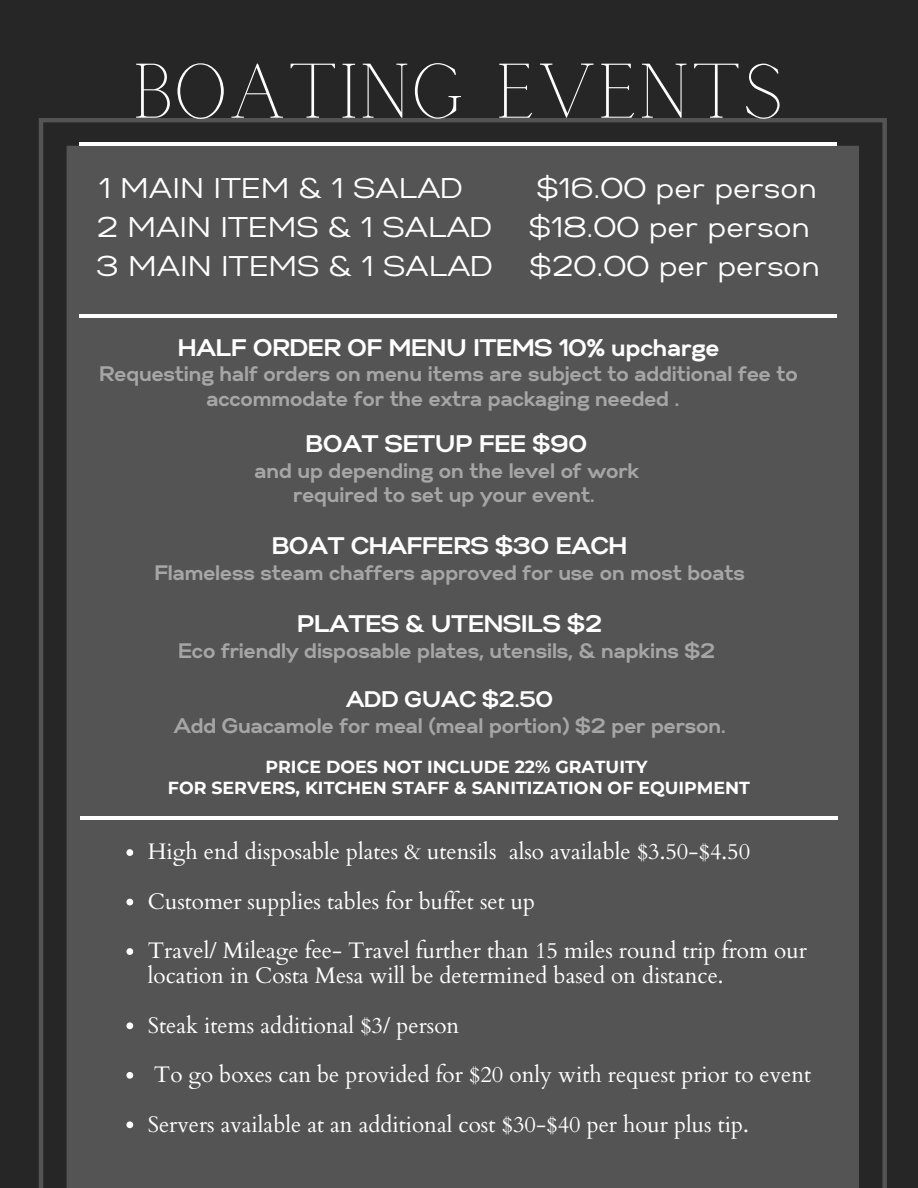
<style>
.page{position:relative;width:918px;height:1188px;background:#272626}
.page>*{position:absolute;margin:0;border:0;box-sizing:border-box;transform-origin:0 0}
.t1{font:76.5px "Calgary";color:#fff}
.t2{font:28.5px "Gabriel Sans";color:#fff}
.t3{font:700 24px "Gabriel Sans";color:#fff}
.t4{font:22.5px/24.8px "Cardo";color:#fff}
.t5{font:700 22.5px "Gabriel Sans";color:#fff}
.t6{font:700 21px/24.8px "Gabriel Sans";color:#a6a6a6;text-align:center}
.t7{font:700 17.4px "Montserrat";color:#fff}
</style>
<div class="page">
<div style="left:39px;top:118px;width:848px;height:1070px;background:#545454"></div>
<svg style="left:126px;top:849px;width:7px;height:7px"></svg>
<svg style="left:126px;top:899px;width:7px;height:6px"></svg>
<svg style="left:126px;top:948px;width:7px;height:7px"></svg>
<svg style="left:126px;top:1022px;width:7px;height:7px"></svg>
<svg style="left:126px;top:1072px;width:7px;height:7px"></svg>
<svg style="left:126px;top:1121px;width:7px;height:7px"></svg>
<hr style="left:80px;top:143px;width:757px;height:3px;background:#fff">
<hr style="left:80px;top:314px;width:757px;height:4px;background:#fff">
<hr style="left:81px;top:816px;width:757px;height:4px;background:#fff">
<p class="t1" style="left:132px;top:49px;width:653px">BOATING EVENTS</p>
<h1 class="t2" style="left:99px;top:175px;width:366px">1 MAIN ITEM &amp; 1 SALAD</h1>
<h1 class="t2" style="left:536px;top:175px;width:282px">$16.00 per person</h1>
<h1 class="t2" style="left:96px;top:214px;width:397px">2 MAIN ITEMS &amp; 1 SALAD</h1>
<h1 class="t2" style="left:529px;top:214px;width:283px">$18.00 per person</h1>
<h1 class="t2" style="left:96px;top:254px;width:399px">3 MAIN ITEMS &amp; 1 SALAD</h1>
<h1 class="t2" style="left:530px;top:254px;width:292px">$20.00 per person</h1>
<p class="t3" style="left:178px;top:337px;width:543px">HALF ORDER OF MENU ITEMS 10% upcharge</p>
<p class="t6" style="left:100px;top:363px;width:700px">Requesting half orders on menu items are subject to additional fee to accommodate for the extra packaging needed .</p>
<p class="t3" style="left:306px;top:433px;width:283px">BOAT SETUP FEE $90</p>
<p class="t6" style="left:255px;top:459px;width:386px">and up depending on the level of work required to set up your event.</p>
<h4 class="t3" style="left:272px;top:535px;width:357px">BOAT CHAFFERS $30 EACH</h4>
<h4 class="t6" style="left:155px;top:561px;width:592px">Flameless steam chaffers approved for use on most boats</h4>
<p class="t3" style="left:297px;top:613px;width:307px">PLATES &amp; UTENSILS $2</p>
<p class="t6" style="left:179px;top:639px;width:538px">Eco friendly disposable plates, utensils, &amp; napkins $2</p>
<p class="t5" style="left:346px;top:689px;width:208px">ADD GUAC $2.50</p>
<p class="t6" style="left:174px;top:714px;width:553px">Add Guacamole for meal (meal portion) $2 per person.</p>
<p class="t7" style="left:265px;top:756px;width:384px">PRICE DOES NOT INCLUDE 22% GRATUITY</p>
<p class="t7" style="left:168px;top:777px;width:584px">FOR SERVERS, KITCHEN STAFF &amp; SANITIZATION OF EQUIPMENT</p>
<h2 class="t4" style="left:148px;top:840px;width:604px">High end disposable plates &amp; utensils also available $3.50-$4.50</h2>
<h3 class="t4" style="left:148px;top:889px;width:389px">Customer supplies tables for buffet set up</h3>
<h3 class="t4" style="left:148px;top:939px;width:661px">Travel/ Mileage fee- Travel further than 15 miles round trip from our location in Costa Mesa will be determined based on distance.</h3>
<h3 class="t4" style="left:148px;top:1013px;width:313px">Steak items additional $3/ person</h3>
<h3 class="t4" style="left:154px;top:1063px;width:659px">To go boxes can be provided for $20 only with request prior to event</h3>
<p class="t4" style="left:148px;top:1112px;width:602px">Servers available at an additional cost $30-$40 per hour plus tip.</p>
</div>
